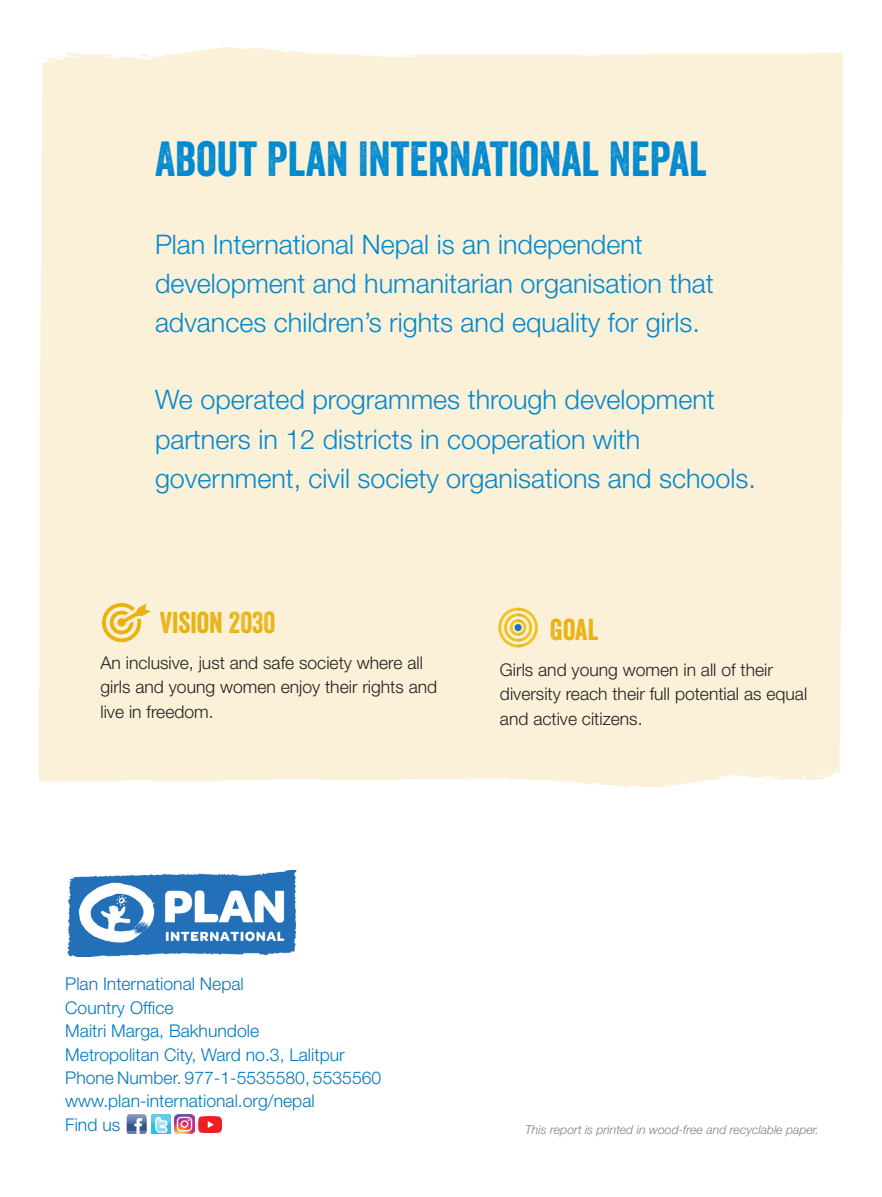
<style>
.page{position:relative;width:882px;height:1197px;background:#fff}
.page>*{position:absolute;margin:0;border:0;box-sizing:border-box;transform-origin:0 0}
.t1{font:47.77px "Veneer";color:#0089cf}
.t2{font:29.22px "Veneer";color:#e9b20e}
.t3{font:300 26.95px/39.2px "Helvetica Neue";color:#0089cf}
.t4{font:300 17.5px/24.5px "Helvetica Neue";color:#231f20}
.t5{font:300 17.5px/23.4px "Helvetica Neue";color:#0078c0}
.t6{font:italic 300 12.25px "Helvetica Neue";color:#808285}
</style>
<div class="page">
<img style="left:68px;top:870px;width:229px;height:87px">
<img style="left:488px;top:606px;width:60px;height:42px">
<img style="left:102px;top:598px;width:48px;height:49px">
<img style="left:126px;top:1115px;width:20px;height:19px">
<img style="left:151px;top:1115px;width:20px;height:19px">
<img style="left:175px;top:1115px;width:19px;height:19px">
<img style="left:198px;top:1116px;width:23px;height:16px">
<h1 class="t1" style="left:155px;top:130px;width:553px">ABOUT PLAN INTERNATIONAL NEPAL</h1>
<p class="t3" style="left:155px;top:224px;width:560px">Plan International Nepal is an independent development and humanitarian organisation that advances children’s rights and equality for girls.</p>
<p class="t3" style="left:155px;top:380px;width:602px">We operated programmes through development partners in 12 districts in cooperation with government, civil society organisations and schools.</p>
<p class="t2" style="left:160px;top:604px;width:117px">VISION 2030</p>
<p class="t4" style="left:100px;top:650px;width:338px">An inclusive, just and safe society where all girls and young women enjoy their rights and live in freedom.</p>
<p class="t2" style="left:550px;top:611px;width:50px">GOAL</p>
<p class="t4" style="left:500px;top:657px;width:309px">Girls and young women in all of their diversity reach their full potential as equal and active citizens.</p>
<p class="t5" style="left:65px;top:972px;width:318px">Plan International Nepal<br>Country Office<br>Maitri Marga, Bakhundole<br>Metropolitan City, Ward no.3, Lalitpur<br>Phone Number. 977-1-5535580, 5535560 www.plan-international.org/nepal<br>Find us</p>
<p class="t6" style="left:525px;top:1122px;width:295px">This report is printed in wood-free and recyclable paper.</p>
</div>
